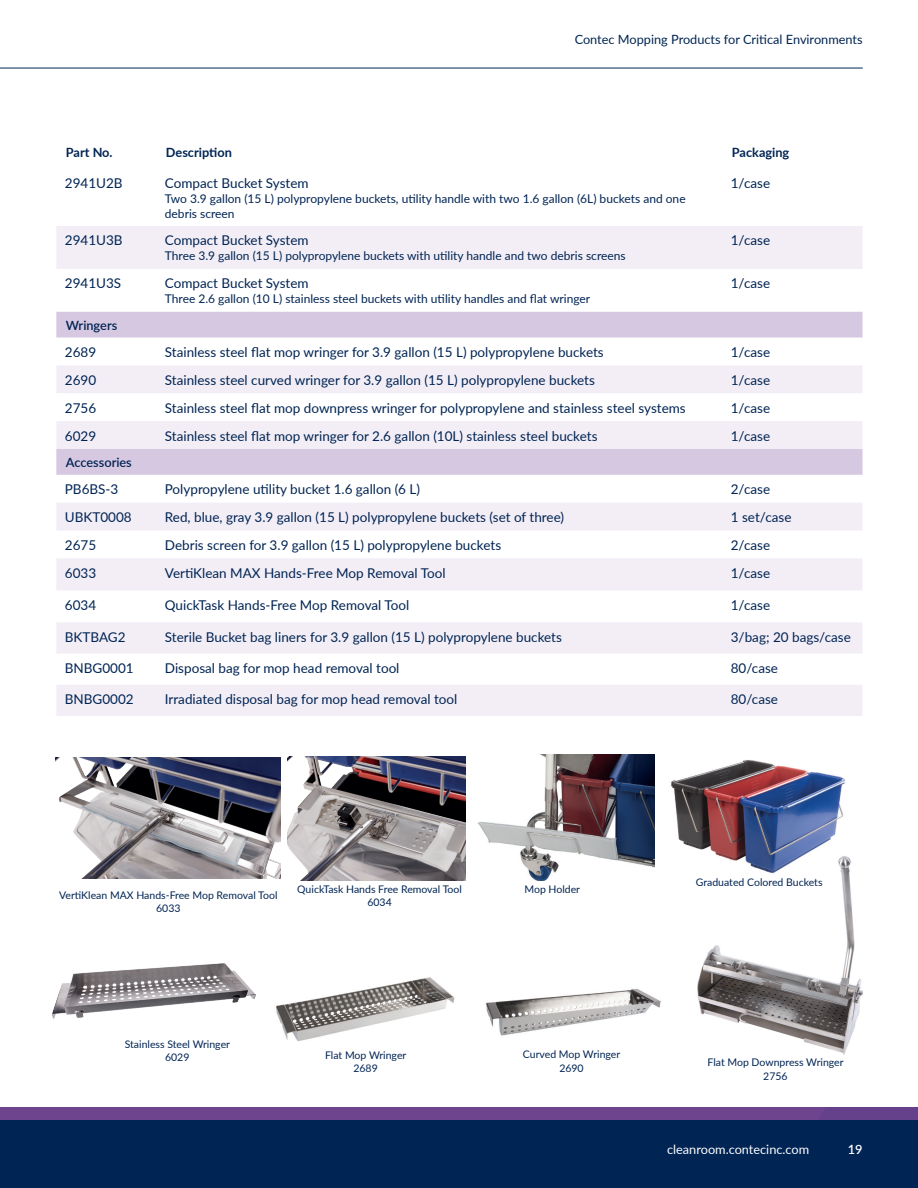
<style>
.page{position:relative;width:918px;height:1188px;background:#fff}
.page>*{position:absolute;margin:0;border:0;box-sizing:border-box;transform-origin:0 0}
.t1{font:13.5px "Lato";color:#002453}
.t2{font:12.75px "Lato";color:#002453}
.t3{font:700 12.75px "Lato";color:#002453}
.t4{font:12.75px "Lato";color:#fff}
.t5{font:600 12.75px "Lato";color:#002453}
.t6{font:600 12.75px "Lato";color:#fff}
.t7{font:12px/15px "Lato";color:#002453}
.t8{font:10.5px/13.5px "Lato";color:#002453;text-align:center}
</style>
<div class="page">
<div style="left:0;top:1120px;width:918px;height:68px;background:#002453"></div>
<div style="left:0;top:1107px;width:918px;height:13px;background:#6e448f"></div>
<hr style="left:0;top:68px;width:863px;height:1px;background:#002453">
<img style="left:52px;top:963px;width:204px;height:56px">
<svg style="left:56px;top:226px;width:806px;height:490px;fill:#f7f4f9"></svg>
<svg style="left:56px;top:312px;width:807px;height:163px"></svg>
<img style="left:671px;top:760px;width:174px;height:88px">
<img style="left:477px;top:754px;width:178px;height:126px">
<img style="left:55px;top:758px;width:225px;height:120px">
<img style="left:287px;top:757px;width:178px;height:123px">
<img style="left:276px;top:977px;width:179px;height:65px">
<img style="left:486px;top:988px;width:175px;height:48px">
<img style="left:696px;top:848px;width:167px;height:207px">
<p class="t2" style="left:575px;top:31px;width:290px">Contec Mopping Products for Critical Environments</p>
<p class="t3" style="left:66px;top:143px;width:48px">Part No.</p>
<p class="t3" style="left:166px;top:143px;width:68px">Description</p>
<p class="t3" style="left:732px;top:143px;width:59px">Packaging</p>
<p class="t1" style="left:65px;top:173px;width:59px">2941U2B</p>
<p class="t1" style="left:165px;top:173px;width:145px">Compact Bucket System</p>
<p class="t7" style="left:165px;top:190px;width:522px">Two 3.9 gallon (15 L) polypropylene buckets, utility handle with two 1.6 gallon (6L) buckets and one debris screen</p>
<p class="t1" style="left:731px;top:173px;width:41px">1/case</p>
<p class="t1" style="left:65px;top:231px;width:59px">2941U3B</p>
<p class="t1" style="left:165px;top:231px;width:145px">Compact Bucket System</p>
<p class="t7" style="left:165px;top:248px;width:462px">Three 3.9 gallon (15 L) polypropylene buckets with utility handle and two debris screens</p>
<p class="t1" style="left:65px;top:274px;width:58px">2941U3S</p>
<p class="t1" style="left:165px;top:274px;width:145px">Compact Bucket System</p>
<p class="t7" style="left:165px;top:291px;width:427px">Three 2.6 gallon (10 L) stainless steel buckets with utility handles and flat wringer</p>
<p class="t1" style="left:731px;top:231px;width:41px">1/case</p>
<p class="t1" style="left:731px;top:274px;width:41px">1/case</p>
<p class="t5" style="left:66px;top:316px;width:53px">Wringers</p>
<p class="t1" style="left:65px;top:342px;width:33px">2689</p>
<p class="t1" style="left:165px;top:342px;width:440px">Stainless steel flat mop wringer for 3.9 gallon (15 L) polypropylene buckets</p>
<p class="t1" style="left:731px;top:342px;width:41px">1/case</p>
<p class="t1" style="left:65px;top:370px;width:33px">2690</p>
<p class="t1" style="left:165px;top:370px;width:432px">Stainless steel curved wringer for 3.9 gallon (15 L) polypropylene buckets</p>
<p class="t1" style="left:731px;top:370px;width:41px">1/case</p>
<p class="t1" style="left:65px;top:398px;width:33px">2756</p>
<p class="t1" style="left:165px;top:398px;width:522px">Stainless steel flat mop downpress wringer for polypropylene and stainless steel systems</p>
<p class="t1" style="left:731px;top:398px;width:41px">1/case</p>
<p class="t1" style="left:65px;top:426px;width:33px">6029</p>
<p class="t1" style="left:165px;top:426px;width:434px">Stainless steel flat mop wringer for 2.6 gallon (10L) stainless steel buckets</p>
<p class="t1" style="left:731px;top:426px;width:41px">1/case</p>
<p class="t5" style="left:66px;top:453px;width:67px">Accessories</p>
<p class="t1" style="left:65px;top:480px;width:55px">PB6BS-3</p>
<p class="t1" style="left:165px;top:480px;width:257px">Polypropylene utility bucket 1.6 gallon (6 L)</p>
<p class="t1" style="left:731px;top:480px;width:41px">2/case</p>
<p class="t1" style="left:65px;top:507px;width:68px">UBKT0008</p>
<p class="t1" style="left:165px;top:507px;width:401px">Red, blue, gray 3.9 gallon (15 L) polypropylene buckets (set of three)</p>
<p class="t1" style="left:731px;top:507px;width:62px">1 set/case</p>
<p class="t1" style="left:65px;top:535px;width:33px">2675</p>
<p class="t1" style="left:165px;top:535px;width:338px">Debris screen for 3.9 gallon (15 L) polypropylene buckets</p>
<p class="t1" style="left:731px;top:535px;width:41px">2/case</p>
<p class="t1" style="left:65px;top:563px;width:33px">6033</p>
<p class="t1" style="left:165px;top:563px;width:282px">VertiKlean MAX Hands-Free Mop Removal Tool</p>
<p class="t1" style="left:731px;top:563px;width:41px">1/case</p>
<p class="t1" style="left:65px;top:595px;width:33px">6034</p>
<p class="t1" style="left:165px;top:595px;width:246px">QuickTask Hands-Free Mop Removal Tool</p>
<p class="t1" style="left:731px;top:595px;width:41px">1/case</p>
<p class="t1" style="left:65px;top:627px;width:62px">BKTBAG2</p>
<p class="t1" style="left:165px;top:627px;width:399px">Sterile Bucket bag liners for 3.9 gallon (15 L) polypropylene buckets</p>
<p class="t1" style="left:731px;top:627px;width:122px">3/bag; 20 bags/case</p>
<p class="t1" style="left:65px;top:658px;width:70px">BNBG0001</p>
<p class="t1" style="left:165px;top:658px;width:236px">Disposal bag for mop head removal tool</p>
<p class="t1" style="left:731px;top:658px;width:49px">80/case</p>
<p class="t1" style="left:65px;top:690px;width:70px">BNBG0002</p>
<p class="t1" style="left:165px;top:690px;width:294px">Irradiated disposal bag for mop head removal tool</p>
<p class="t1" style="left:731px;top:690px;width:49px">80/case</p>
<p class="t8" style="left:59px;top:888px;width:220px">VertiKlean MAX Hands-Free Mop Removal Tool<br>6033</p>
<p class="t8" style="left:297px;top:882px;width:166px">QuickTask Hands Free Removal Tool<br>6034</p>
<p class="t8" style="left:525px;top:882px;width:57px">Mop Holder</p>
<p class="t8" style="left:696px;top:875px;width:128px">Graduated Colored Buckets</p>
<p class="t8" style="left:125px;top:1037px;width:107px">Stainless Steel Wringer<br>6029</p>
<p class="t8" style="left:325px;top:1048px;width:83px">Flat Mop Wringer<br>2689</p>
<p class="t8" style="left:523px;top:1047px;width:99px">Curved Mop Wringer<br>2690</p>
<p class="t8" style="left:708px;top:1055px;width:137px">Flat Mop Downpress Wringer<br>2756</p>
<p class="t4" style="left:667px;top:1140px;width:144px">cleanroom.contecinc.com</p>
<p class="t6" style="left:848px;top:1140px;width:16px">19</p>
</div>
